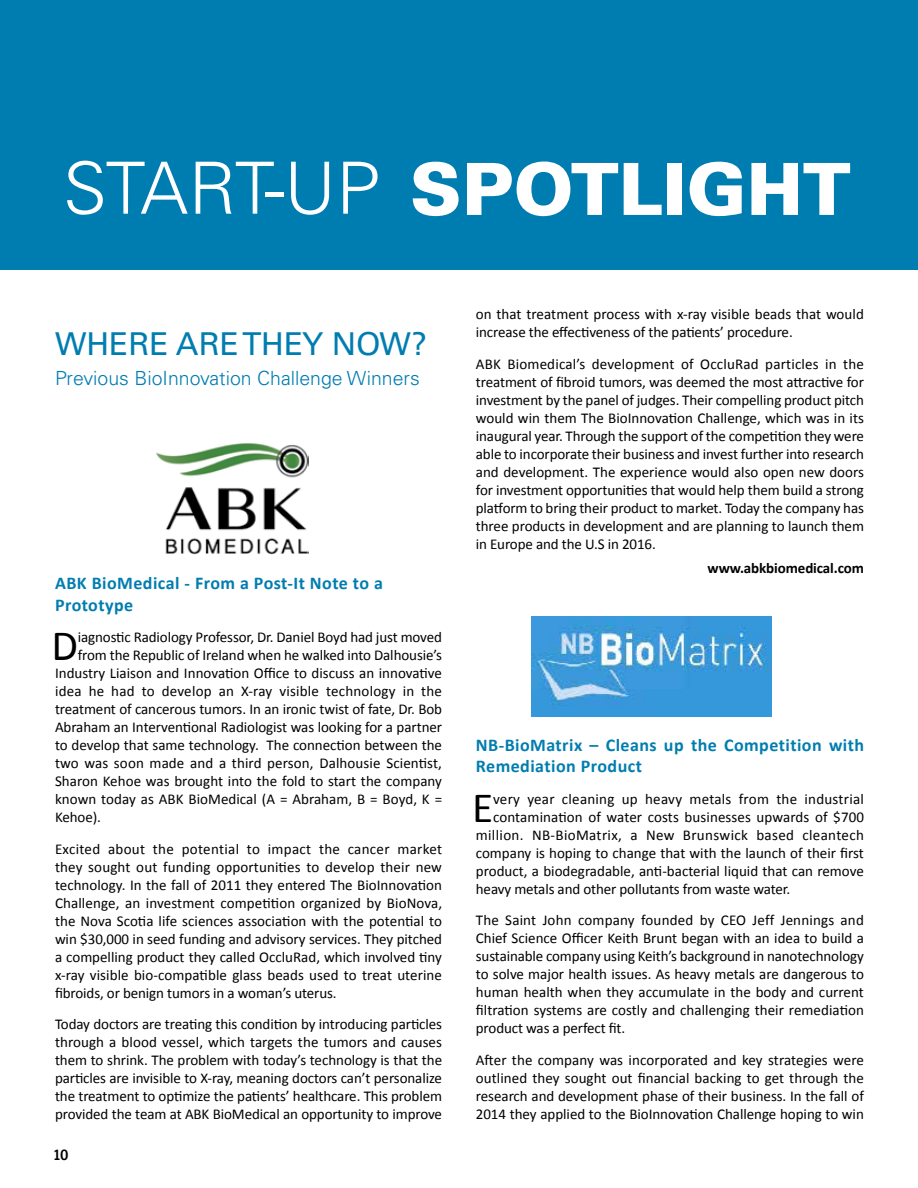
<style>
.page{position:relative;width:918px;height:1188px;background:#fff}
.page>*{position:absolute;margin:0;border:0;box-sizing:border-box;transform-origin:0 0}
.t1{font:900 72px "Univers";color:#fff}
.t2{font:43.35px "Calibri";color:#000}
.t3{font:31.5px "Univers";color:#007db0}
.t4{font:300 19.5px "Univers";color:#007db0}
.t5{font:700 18px/21.6px "Calibri";letter-spacing:.025em;color:#007db0}
.t6{font:15px/18px "Calibri";letter-spacing:-.005em;color:#000;text-align:justify}
.t7{font:15px "Calibri";letter-spacing:.015em;color:#000}
.t8{font:15px "Calibri";letter-spacing:.025em;color:#000}
.t9{font:700 15px "Calibri";letter-spacing:-.005em;color:#000}
.t10{font:700 13.5px "Euphemia UCAS";color:#000}
.s1{font-weight:300}
</style>
<div class="page">
<div style="left:0;top:0;width:918px;height:270px;background:#007db0"></div>
<img style="left:157px;top:443px;width:152px;height:112px">
<img style="left:531px;top:617px;width:241px;height:99px">
<h1 class="t1" style="left:63px;top:144px;width:789px"><span class="s1">START-UP</span> SPOTLIGHT</h1>
<h3 class="t3" style="left:55px;top:325px;width:373px">WHERE ARE THEY NOW?</h3>
<h3 class="t4" style="left:55px;top:367px;width:366px">Previous BioInnovation Challenge Winners</h3>
<p class="t5" style="left:55px;top:572px;width:329px">ABK BioMedical - From a Post-It Note to a<br>Prototype</p>
<h2 class="t2" style="left:51px;top:618px;width:28px">D</h2>
<p class="t6" style="left:78px;top:628px;width:366px">iagnostic Radiology Professor, Dr. Daniel Boyd had just moved</p>
<p class="t6" style="left:78px;top:646px;width:366px">from the Republic of Ireland when he walked into Dalhousie’s</p>
<p class="t6" style="left:55px;top:664px;width:389px">Industry Liaison and Innovation Office to discuss an innovative</p>
<p class="t7" style="left:55px;top:682px;width:389px">idea he had to develop an X-ray visible technology in the</p>
<p class="t6" style="left:55px;top:700px;width:389px">treatment of cancerous tumors. In an ironic twist of fate, Dr. Bob</p>
<p class="t6" style="left:55px;top:718px;width:389px">Abraham an Interventional Radiologist was looking for a partner</p>
<p class="t6" style="left:55px;top:736px;width:389px">to develop that same technology. The connection between the</p>
<p class="t6" style="left:55px;top:754px;width:389px">two was soon made and a third person, Dalhousie Scientist,</p>
<p class="t6" style="left:55px;top:772px;width:389px">Sharon Kehoe was brought into the fold to start the company</p>
<p class="t6" style="left:55px;top:790px;width:389px">known today as ABK BioMedical (A = Abraham, B = Boyd, K =</p>
<p class="t6" style="left:55px;top:808px;width:47px">Kehoe).</p>
<p class="t6" style="left:55px;top:840px;width:389px">Excited about the potential to impact the cancer market they sought out funding opportunities to develop their new technology. In the fall of 2011 they entered The BioInnovation Challenge, an investment competition organized by BioNova, the Nova Scotia life sciences association with the potential to win $30,000 in seed funding and advisory services. They pitched a compelling product they called OccluRad, which involved tiny x-ray visible bio-compatible glass beads used to treat uterine fibroids, or benign tumors in a woman’s uterus.</p>
<p class="t6" style="left:55px;top:1015px;width:389px">Today doctors are treating this condition by introducing particles through a blood vessel, which targets the tumors and causes them to shrink. The problem with today’s technology is that the particles are invisible to X-ray, meaning doctors can’t personalize the treatment to optimize the patients’ healthcare. This problem provided the team at ABK BioMedical an opportunity to improve</p>
<p class="t10" style="left:54px;top:1144px;width:16px">10</p>
<p class="t6" style="left:476px;top:305px;width:390px">on that treatment process with x-ray visible beads that would increase the effectiveness of the patients’ procedure.</p>
<p class="t6" style="left:476px;top:355px;width:390px">ABK Biomedical’s development of OccluRad particles in the treatment of fibroid tumors, was deemed the most attractive for investment by the panel of judges. Their compelling product pitch would win them The BioInnovation Challenge, which was in its inaugural year. Through the support of the competition they were able to incorporate their business and invest further into research and development. The experience would also open new doors for investment opportunities that would help them build a strong platform to bring their product to market. Today the company has three products in development and are planning to launch them in Europe and the U.S in 2016.</p>
<p class="t9" style="left:708px;top:559px;width:158px">www.abkbiomedical.com</p>
<p class="t5" style="left:476px;top:735px;width:390px;line-height:21px">NB-BioMatrix – Cleans up the Competition with<br>Remediation Product</p>
<h2 class="t2" style="left:472px;top:780px;width:23px">E</h2>
<p class="t7" style="left:493px;top:789px;width:372px">very year cleaning up heavy metals from the industrial</p>
<p class="t6" style="left:493px;top:808px;width:372px">contamination of water costs businesses upwards of $700</p>
<p class="t8" style="left:476px;top:825px;width:390px">million. NB-BioMatrix, a New Brunswick based cleantech</p>
<p class="t6" style="left:476px;top:844px;width:390px">company is hoping to change that with the launch of their first</p>
<p class="t6" style="left:476px;top:862px;width:390px">product, a biodegradable, anti-bacterial liquid that can remove</p>
<p class="t6" style="left:476px;top:880px;width:316px">heavy metals and other pollutants from waste water.</p>
<p class="t6" style="left:476px;top:911px;width:390px">The Saint John company founded by CEO Jeff Jennings and Chief Science Officer Keith Brunt began with an idea to build a sustainable company using Keith’s background in nanotechnology to solve major health issues. As heavy metals are dangerous to human health when they accumulate in the body and current filtration systems are costly and challenging their remediation product was a perfect fit.</p>
<p class="t6" style="left:476px;top:1051px;width:390px">After the company was incorporated and key strategies were outlined they sought out financial backing to get through the research and development phase of their business. In the fall of 2014 they applied to the BioInnovation Challenge hoping to win</p>
</div>
